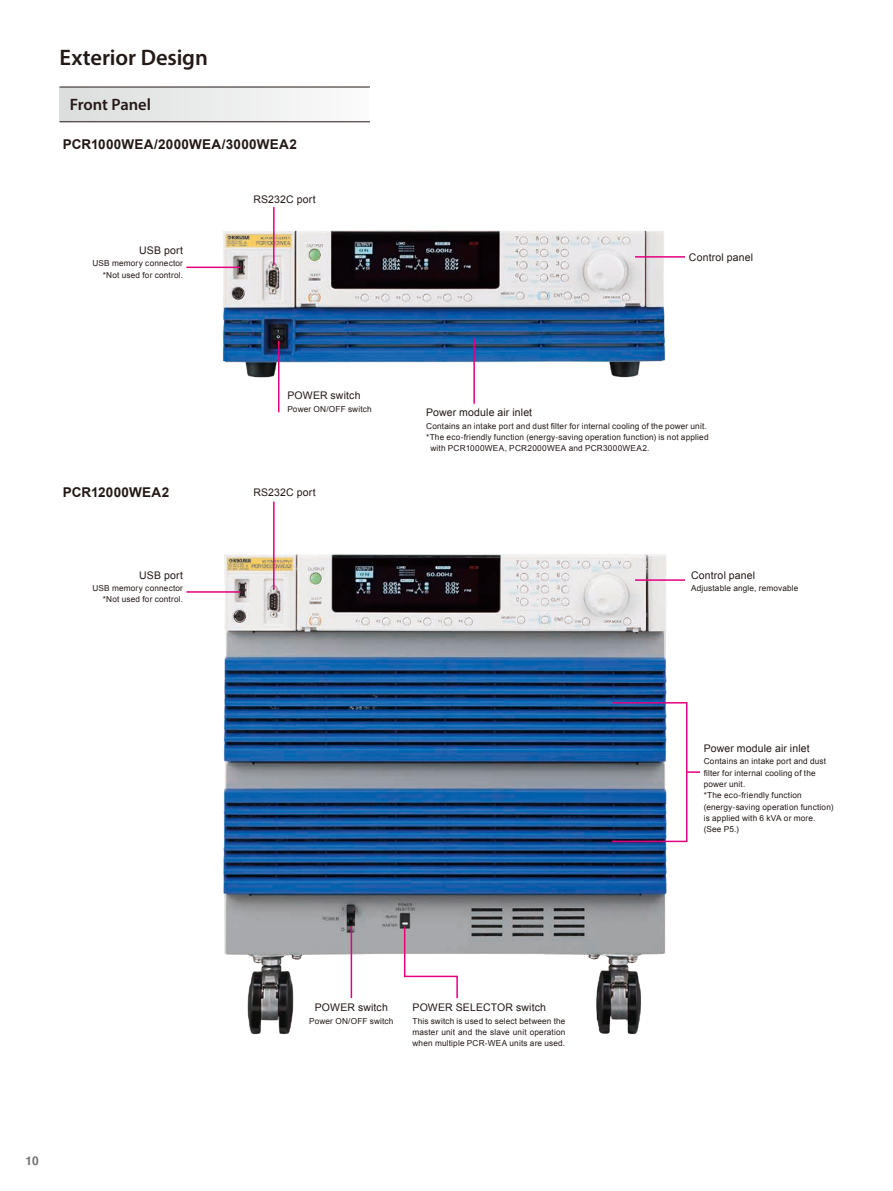
<style>
.page{position:relative;width:893px;height:1191px;background:#fff}
.page>*{position:absolute;margin:0;border:0;box-sizing:border-box;transform-origin:0 0}
.t1{font:600 22.5px "Myriad Pro";letter-spacing:-.005em;color:#231916}
.t2{font:600 16.5px "Myriad Pro";letter-spacing:-.005em;color:#231916}
.t3{font:700 13.5px "Arial";letter-spacing:.02em;color:#231916}
.t4{font:700 12px "Helvetica";color:#727272}
.t5{font:10.5px "Arial";letter-spacing:.015em;color:#231916}
.t6{font:8.25px/11.2px "Arial";letter-spacing:.02em;color:#231916;text-align:right}
</style>
<div class="page">
<img style="left:218px;top:230px;width:448px;height:152px">
<img style="left:216px;top:554px;width:461px;height:481px">
<hr style="left:278px;top:341px;width:1px;height:71px;background:#e4007f">
<hr style="left:473px;top:338px;width:2px;height:66px;background:#e4007f">
<hr style="left:635px;top:256px;width:50px;height:2px;background:#e4007f">
<hr style="left:273px;top:207px;width:2px;height:58px;background:#e4007f">
<hr style="left:186px;top:266px;width:55px;height:2px;background:#e4007f">
<hr style="left:351px;top:926px;width:1px;height:72px;background:#e4007f">
<div style="left:611px;top:702px;width:76px;height:140px;border:2px solid #e4007f"></div>
<svg style="left:687px;top:771px;width:13px;height:2px"></svg>
<svg style="left:403px;top:925px;width:56px;height:74px"></svg>
<div style="left:60px;top:88px;width:309px;height:34px;background:linear-gradient(to right,#dcdddd,#fbfbfb)"></div>
<hr style="left:60px;top:87px;width:310px;height:1px;background:#231916">
<hr style="left:60px;top:121px;width:310px;height:1px;background:#231916">
<hr style="left:273px;top:501px;width:2px;height:88px;background:#e4007f">
<hr style="left:186px;top:591px;width:55px;height:1px;background:#e4007f">
<hr style="left:635px;top:579px;width:50px;height:2px;background:#e4007f">
<h1 class="t1" style="left:60px;top:43px;width:150px">Exterior Design</h1>
<h2 class="t2" style="left:70px;top:94px;width:83px">Front Panel</h2>
<h3 class="t3" style="left:63px;top:136px;width:236px">PCR1000WEA/2000WEA/3000WEA2</h3>
<p class="t5" style="left:139px;top:243px;width:45px">USB port</p>
<p class="t6" style="left:92px;top:258px;width:92px">USB memory connector *Not used for control.</p>
<h3 class="t3" style="left:63px;top:483px;width:108px">PCR12000WEA2</h3>
<p class="t5" style="left:139px;top:568px;width:45px">USB port</p>
<p class="t6" style="left:92px;top:582px;width:92px">USB memory connector *Not used for control.</p>
<p class="t5" style="left:253px;top:193px;width:64px">RS232C port</p>
<p class="t5" style="left:287px;top:389px;width:75px">POWER switch</p>
<p class="t6" style="left:287px;top:403px;width:86px">Power ON/OFF switch</p>
<p class="t5" style="left:253px;top:485px;width:64px">RS232C port</p>
<p class="t5" style="left:689px;top:250px;width:66px">Control panel</p>
<p class="t5" style="left:426px;top:406px;width:107px">Power module air inlet</p>
<p class="t6" style="left:426px;top:420px;width:282px">Contains an intake port and dust filter for internal cooling of the power unit.</p>
<p class="t6" style="left:426px;top:431px;width:284px">*The eco-friendly function (energy-saving operation function) is not applied</p>
<p class="t6" style="left:430px;top:443px;width:221px">with PCR1000WEA, PCR2000WEA and PCR3000WEA2.</p>
<p class="t5" style="left:691px;top:568px;width:66px">Control panel</p>
<p class="t6" style="left:691px;top:583px;width:109px">Adjustable angle, removable</p>
<p class="t5" style="left:704px;top:741px;width:107px">Power module air inlet</p>
<p class="t6" style="left:704px;top:756px;width:131px;text-align:left">Contains an intake port and dust filter for internal cooling of the power unit.<br>*The eco-friendly function (energy-saving operation function) is applied with 6 kVA or more. (See P5.)</p>
<h3 class="t4" style="left:26px;top:1151px;width:15px">10</h3>
<p class="t5" style="left:315px;top:1001px;width:75px">POWER switch</p>
<p class="t6" style="left:309px;top:1015px;width:86px">Power ON/OFF switch</p>
<p class="t5" style="left:412px;top:1001px;width:135px">POWER SELECTOR switch</p>
<p class="t6" style="left:412px;top:1015px;width:155px;text-align:justify">This switch is used to select between the master unit and the slave unit operation when multiple PCR-WEA units are used.</p>
</div>
